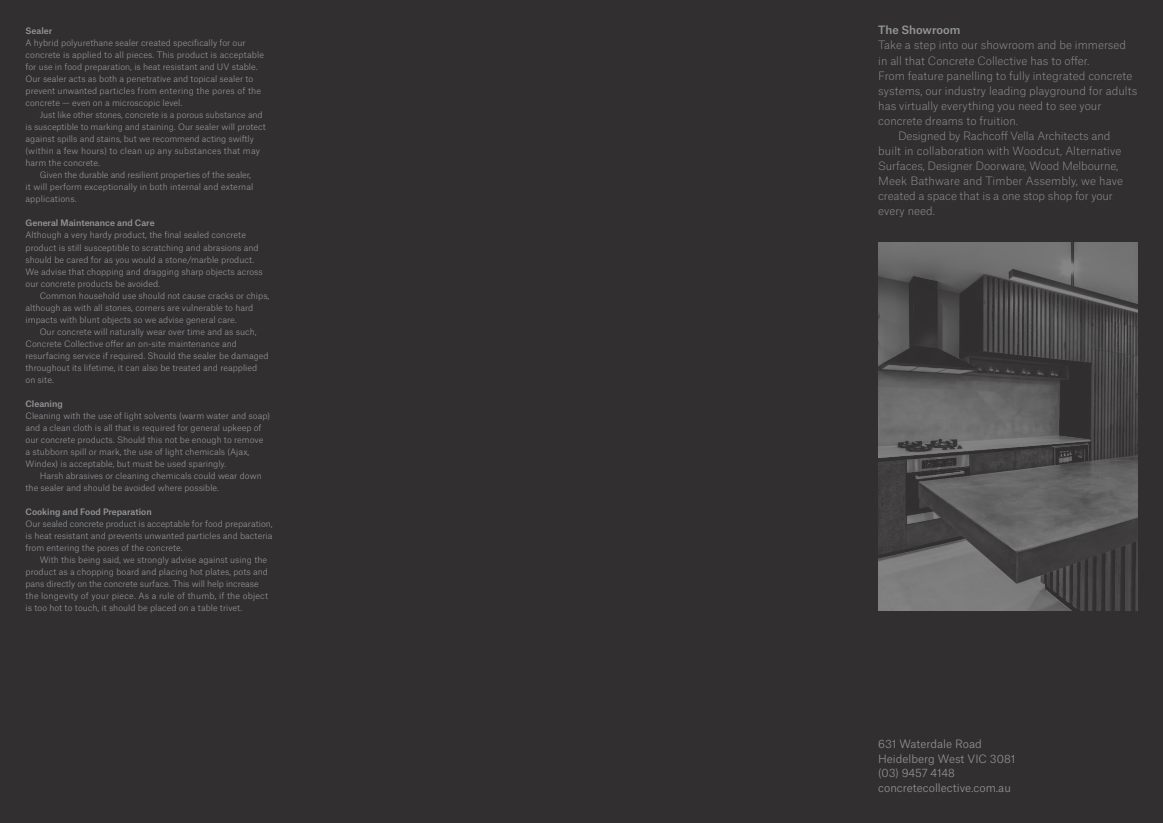
<style>
.page{position:relative;width:1163px;height:823px;background:#fff}
.page>*{position:absolute;margin:0;border:0;box-sizing:border-box;transform-origin:0 0}
.t1{font:100 11px "Atlas Grotesk";color:#939598}
.t2{font:300 11px/14.5px "Atlas Grotesk";color:#939598}
.t3{font:500 11px "Atlas Grotesk";color:#939598}
.t4{font:300 8.5px/12px "Atlas Grotesk";color:#939598}
.t5{font:500 8.5px "Atlas Grotesk";color:#939598}
.t6{font:300 8.5px "Atlas Grotesk";letter-spacing:.02em;color:#939598}
</style>
<div class="page">
<div style="left:0;top:0;width:1162px;height:822px;background:#312f30"></div>
<img style="left:878px;top:242px;width:259px;height:368px">
<p class="t5" style="left:26px;top:24px;width:28px">Sealer</p>
<p class="t4" style="left:26px;top:36px;width:240px">A hybrid polyurethane sealer created specifically for our concrete is applied to all pieces. This product is acceptable for use in food preparation, is heat resistant and UV stable.<br>Our sealer acts as both a penetrative and topical sealer to prevent unwanted particles from entering the pores of the concrete — even on a microscopic level.</p>
<p class="t4" style="left:40px;top:108px;width:224px">Just like other stones, concrete is a porous substance and</p>
<p class="t4" style="left:26px;top:120px;width:242px">is susceptible to marking and staining. Our sealer will protect</p>
<p class="t4" style="left:26px;top:132px;width:230px">against spills and stains, but we recommend acting swiftly</p>
<p class="t6" style="left:26px;top:144px;width:236px">(within a few hours) to clean up any substances that may</p>
<p class="t4" style="left:26px;top:156px;width:76px">harm the concrete.</p>
<p class="t4" style="left:40px;top:168px;width:213px">Given the durable and resilient properties of the sealer,</p>
<p class="t4" style="left:26px;top:180px;width:229px">it will perform exceptionally in both internal and external</p>
<p class="t4" style="left:26px;top:192px;width:53px">applications.</p>
<p class="t5" style="left:26px;top:216px;width:131px">General Maintenance and Care</p>
<p class="t4" style="left:26px;top:228px;width:239px">Although a very hardy product, the final sealed concrete product is still susceptible to scratching and abrasions and should be cared for as you would a stone/marble product.<br>We advise that chopping and dragging sharp objects across our concrete products be avoided.</p>
<p class="t4" style="left:40px;top:288px;width:231px">Common household use should not cause cracks or chips,</p>
<p class="t4" style="left:26px;top:300px;width:229px">although as with all stones, corners are vulnerable to hard</p>
<p class="t4" style="left:26px;top:312px;width:213px">impacts with blunt objects so we advise general care.</p>
<p class="t4" style="left:40px;top:324px;width:218px">Our concrete will naturally wear over time and as such,</p>
<p class="t4" style="left:26px;top:336px;width:213px">Concrete Collective offer an on-site maintenance and</p>
<p class="t4" style="left:26px;top:348px;width:245px">resurfacing service if required. Should the sealer be damaged</p>
<p class="t4" style="left:26px;top:360px;width:233px">throughout its lifetime, it can also be treated and reapplied</p>
<p class="t4" style="left:26px;top:372px;width:30px">on site.</p>
<p class="t5" style="left:26px;top:396px;width:39px">Cleaning</p>
<p class="t4" style="left:26px;top:408px;width:246px">Cleaning with the use of light solvents (warm water and soap) and a clean cloth is all that is required for general upkeep of our concrete products. Should this not be enough to remove a stubborn spill or mark, the use of light chemicals (Ajax, Windex) is acceptable, but must be used sparingly.</p>
<p class="t4" style="left:26px;top:468px;width:238px;text-indent:14px">Harsh abrasives or cleaning chemicals could wear down the sealer and should be avoided where possible.</p>
<p class="t5" style="left:26px;top:504px;width:128px">Cooking and Food Preparation</p>
<p class="t4" style="left:26px;top:516px;width:249px;text-align:justify">Our sealed concrete product is acceptable for food preparation, is heat resistant and prevents unwanted particles and bacteria from entering the pores of the concrete.</p>
<p class="t4" style="left:26px;top:552px;width:244px;text-indent:14px">With this being said, we strongly advise against using the product as a chopping board and placing hot plates, pots and pans directly on the concrete surface. This will help increase the longevity of your piece. As a rule of thumb, if the object is too hot to touch, it should be placed on a table trivet.</p>
<p class="t3" style="left:878px;top:21px;width:84px">The Showroom</p>
<p class="t1" style="left:878px;top:37px;width:249px">Take a step into our showroom and be immersed</p>
<p class="t1" style="left:878px;top:52px;width:212px">in all that Concrete Collective has to offer.</p>
<p class="t1" style="left:878px;top:67px;width:256px">From feature panelling to fully integrated concrete</p>
<p class="t1" style="left:878px;top:82px;width:260px">systems, our industry leading playground for adults</p>
<p class="t1" style="left:878px;top:97px;width:225px">has virtually everything you need to see your</p>
<p class="t1" style="left:878px;top:112px;width:141px">concrete dreams to fruition.</p>
<p class="t1" style="left:897px;top:127px;width:214px">Designed by Rachcoff Vella Architects and</p>
<p class="t1" style="left:878px;top:142px;width:244px">built in collaboration with Woodcut, Alternative</p>
<p class="t1" style="left:878px;top:157px;width:242px">Surfaces, Designer Doorware, Wood Melbourne,</p>
<p class="t1" style="left:878px;top:172px;width:246px">Meek Bathware and Timber Assembly, we have</p>
<p class="t1" style="left:878px;top:187px;width:236px">created a space that is a one stop shop for your</p>
<p class="t1" style="left:878px;top:202px;width:58px">every need.</p>
<p class="t2" style="left:878px;top:735px;width:138px">631 Waterdale Road<br>Heidelberg West VIC 3081 (03) 9457 4148 concretecollective.com.au</p>
</div>
